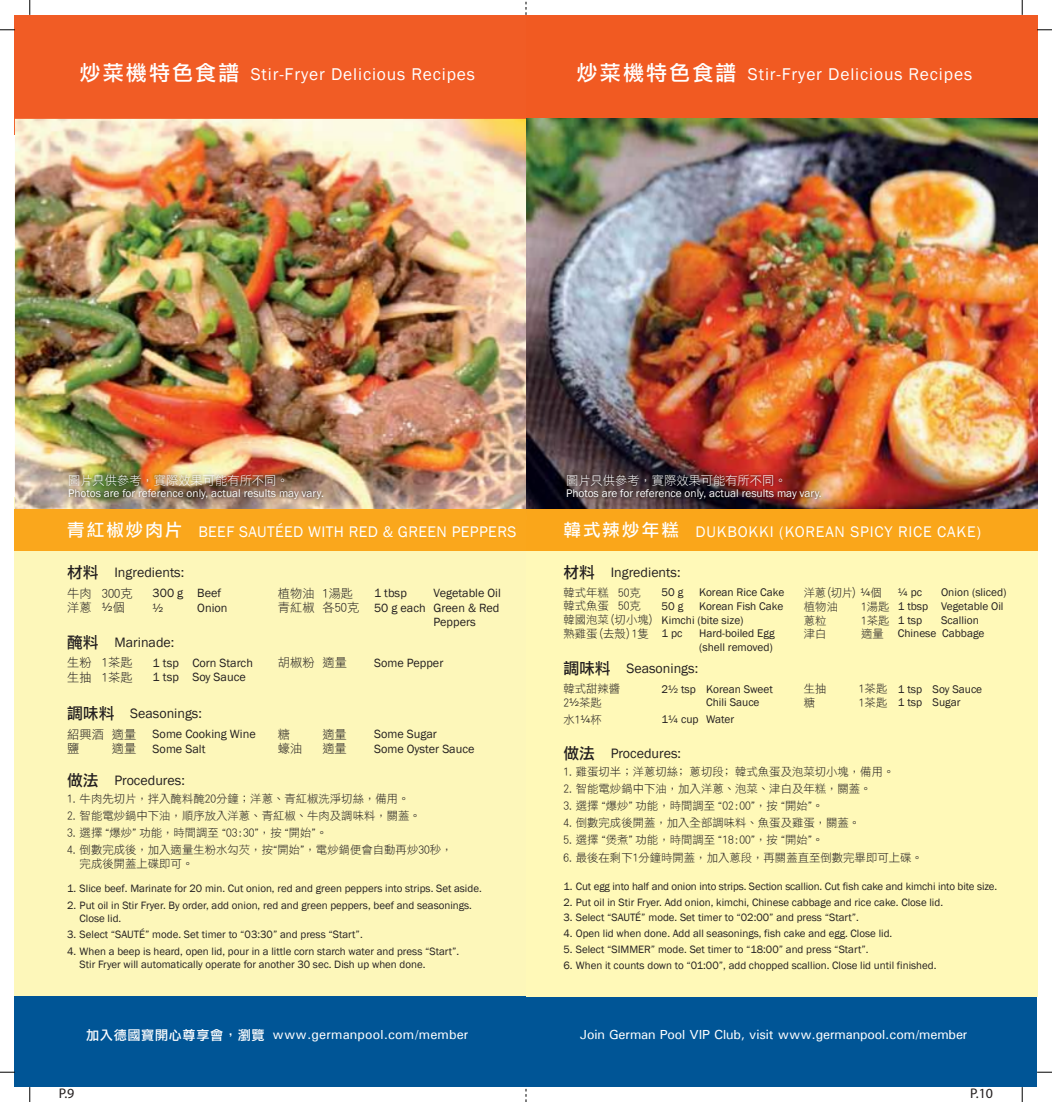
<style>
.page{position:relative;width:1052px;height:1102px;background:#fff}
.page>*{position:absolute;margin:0;border:0;box-sizing:border-box;transform-origin:0 0}
.t1{font:17.5px "Franklin Gothic";letter-spacing:.05em;color:#fff}
.t2{font:15.75px "Franklin Gothic";letter-spacing:.025em;color:#fff}
.t3{font:15.75px "Franklin Gothic";letter-spacing:.05em;color:#fff}
.t4{font:14px "Franklin Gothic";color:#231f20}
.t5{font:14px "Myriad";color:#231f20}
.t6{font:500 13.12px "Univers";letter-spacing:-.01em;color:#fff}
.t7{font:500 13.12px "Univers";letter-spacing:.01em;color:#fff}
.t8{font:12.25px/14.7px "Franklin Gothic";color:#231f20}
.t9{font:12.25px/14.7px "DF Li Hei W3 WIN BF";color:#231f20}
.t10{font:12.25px "DF Li Hei W3 WIN BF";color:#fff}
.t11{font:11.38px/13.7px "DF Li Hei W3 WIN BF";color:#231f20}
.t12{font:11.38px/13.7px "Franklin Gothic";color:#231f20}
.t13{font:11.38px "Franklin Gothic";color:#fff}
.t14{font:10.85px/13.1px "Franklin Gothic";color:#231f20}
.s1{font-family:"DF Li Hei Md WIN BF";font-size:21px}
.s2{font-family:"DF Li Hei Md WIN BF";font-size:17.5px}
.s3{font-family:"DF Li Hei Md WIN BF";font-size:15.75px}
.s4{font-family:"Franklin Gothic"}
.s5{font-family:"Franklin Gothic";font-size:10.85px}
.s6{font-family:"DF Li Hei Md WIN BF";font-weight:400}
</style>
<div class="page">
<div style="left:15px;top:497px;width:511px;height:499px;background:#fdf7ba"></div>
<div style="left:15px;top:996px;width:1022px;height:90px;background:#005596"></div>
<div style="left:526px;top:497px;width:511px;height:499px;background:#fff9b8"></div>
<div style="left:526px;top:15px;width:511px;height:119px;background:#f15a22"></div>
<img style="left:15px;top:119px;width:1022px;height:391px">
<div style="left:526px;top:510px;width:511px;height:41px;background:#faa61a"></div>
<div style="left:15px;top:15px;width:511px;height:119px;background:#f15c25"></div>
<div style="left:15px;top:510px;width:511px;height:41px;background:#faa71c"></div>
<svg style="left:0;top:29px;width:15px;height:1px"></svg>
<svg style="left:29px;top:0;width:1px;height:15px"></svg>
<svg style="left:29px;top:1086px;width:1px;height:15px"></svg>
<svg style="left:1022px;top:0;width:1px;height:15px"></svg>
<svg style="left:1022px;top:1086px;width:1px;height:15px"></svg>
<svg style="left:1037px;top:1071px;width:15px;height:1px"></svg>
<svg style="left:1037px;top:29px;width:15px;height:1px"></svg>
<svg style="left:0;top:1071px;width:15px;height:1px"></svg>
<img style="left:64px;top:469px;width:265px;height:36px">
<img style="left:561px;top:469px;width:265px;height:36px">
<h1 class="t1" style="left:80px;top:64px;width:397px"><span class="s1">炒菜機特色食譜</span> Stir-Fryer Delicious Recipes</h1>
<h1 class="t1" style="left:577px;top:64px;width:397px"><span class="s1">炒菜機特色食譜</span> Stir-Fryer Delicious Recipes</h1>
<p class="t10" style="left:68px;top:474px;width:222px">圖片只供參考，實際效果可能有所不同。</p>
<p class="t13" style="left:68px;top:486px;width:257px">Photos are for reference only, actual results may vary.</p>
<p class="t10" style="left:566px;top:474px;width:222px">圖片只供參考，實際效果可能有所不同。</p>
<p class="t13" style="left:566px;top:486px;width:257px">Photos are for reference only, actual results may vary.</p>
<h2 class="t2" style="left:67px;top:521px;width:451px"><span class="s2">青紅椒炒肉片</span> BEEF SAUTÉED WITH RED &amp; GREEN PEPPERS</h2>
<h2 class="t3" style="left:563px;top:521px;width:419px"><span class="s2">韓式辣炒年糕</span> DUKBOKKI (KOREAN SPICY RICE CAKE)</h2>
<p class="t4" style="left:67px;top:563px;width:119px"><span class="s3">材料</span> Ingredients:</p>
<p class="t9" style="left:67px;top:585px;width:67px">牛肉 300克洋蔥 <span class="s4">½</span>個</p>
<p class="t8" style="left:374px;top:585px;width:34px">1 tbsp</p>
<p class="t8" style="left:433px;top:585px;width:69px">Vegetable Oil</p>
<p class="t9" style="left:278px;top:585px;width:83px">植物油 1湯匙青紅椒 各50克</p>
<p class="t8" style="left:153px;top:585px;width:70px">300 g Beef ½</p>
<p class="t8" style="left:197px;top:600px;width:32px">Onion</p>
<p class="t8" style="left:374px;top:600px;width:127px">50 g each Green &amp; Red</p>
<p class="t8" style="left:433px;top:615px;width:44px">Peppers</p>
<p class="t4" style="left:67px;top:633px;width:109px"><span class="s3">醃料</span> Marinade:</p>
<p class="t8" style="left:153px;top:655px;width:102px">1 tsp Corn Starch</p>
<p class="t9" style="left:278px;top:655px;width:71px">胡椒粉 適量</p>
<p class="t8" style="left:153px;top:670px;width:95px">1 tsp Soy Sauce</p>
<p class="t9" style="left:67px;top:655px;width:67px">生粉 1茶匙生抽 1茶匙</p>
<p class="t4" style="left:67px;top:704px;width:136px"><span class="s3">調味料</span> Seasonings:</p>
<p class="t8" style="left:153px;top:726px;width:105px">Some Cooking Wine<br>Some Salt</p>
<p class="t9" style="left:67px;top:726px;width:71px">紹興酒 適量鹽</p>
<p class="t9" style="left:112px;top:741px;width:26px">適量</p>
<p class="t9" style="left:278px;top:726px;width:14px">糖</p>
<p class="t9" style="left:322px;top:726px;width:26px">適量</p>
<p class="t9" style="left:278px;top:741px;width:26px">蠔油</p>
<p class="t9" style="left:322px;top:741px;width:26px">適量</p>
<p class="t8" style="left:374px;top:655px;width:71px">Some Pepper</p>
<p class="t8" style="left:374px;top:726px;width:102px">Some Sugar<br>Some Oyster Sauce</p>
<p class="t4" style="left:67px;top:771px;width:119px"><span class="s3">做法</span> Procedures:</p>
<p class="t11" style="left:67px;top:791px;width:344px">1. 牛肉先切片，拌入醃料醃20分鐘；洋蔥、青紅椒洗淨切絲，備用。</p>
<p class="t11" style="left:67px;top:808px;width:355px">2. 智能電炒鍋中下油，順序放入洋蔥、青紅椒、牛肉及調味料，關蓋。</p>
<p class="t11" style="left:67px;top:825px;width:262px">3. 選擇 <span class="s5">“</span>爆炒<span class="s5">”</span> 功能，時間調至 <span class="s5">“</span>03:30<span class="s5">”</span>，按 <span class="s5">“</span>開始<span class="s5">”</span>。</p>
<p class="t11" style="left:80px;top:843px;width:374px;text-indent:-12px">4. 倒數完成後，加入適量生粉水勾芡，按<span class="s5">“</span>開始<span class="s5">”</span>，電炒鍋便會自動再炒30秒，完成後開蓋上碟即可。</p>
<p class="t4" style="left:563px;top:563px;width:119px"><span class="s3">材料</span> Ingredients:</p>
<p class="t11" style="left:563px;top:585px;width:92px">韓式年糕 50克韓式魚蛋 50克韓國泡菜(切小塊)熟雞蛋(去殼)1隻</p>
<p class="t12" style="left:661px;top:585px;width:23px">50 g</p>
<p class="t12" style="left:699px;top:585px;width:87px">Korean Rice Cake</p>
<p class="t12" style="left:661px;top:599px;width:23px">50 g</p>
<p class="t12" style="left:661px;top:599px;width:123px;text-indent:38px">Korean Fish Cake<br>Kimchi (bite size)<br>1 pc</p>
<p class="t12" style="left:699px;top:626px;width:77px">Hard-boiled Egg (shell removed)</p>
<p class="t4" style="left:563px;top:659px;width:136px"><span class="s3">調味料</span> Seasonings:</p>
<p class="t11" style="left:563px;top:681px;width:58px">韓式甜辣醬<br>2<span class="s4">½</span>茶匙</p>
<p class="t11" style="left:563px;top:712px;width:40px">水1<span class="s4">¼</span>杯</p>
<p class="t12" style="left:706px;top:682px;width:68px;text-indent:-45px">2½ tsp Korean Sweet<br>Chili Sauce</p>
<p class="t12" style="left:661px;top:713px;width:74px">1¼ cup Water</p>
<p class="t11" style="left:804px;top:586px;width:79px">洋蔥(切片) <span class="s4">¼</span>個植物油</p>
<p class="t11" style="left:861px;top:599px;width:30px">1湯匙</p>
<p class="t11" style="left:804px;top:613px;width:24px">蔥粒</p>
<p class="t11" style="left:861px;top:613px;width:30px">1茶匙</p>
<p class="t11" style="left:804px;top:626px;width:24px">津白</p>
<p class="t11" style="left:861px;top:626px;width:24px">適量</p>
<p class="t12" style="left:898px;top:585px;width:110px;text-indent:43px">Onion (sliced)<br>1 tbsp Vegetable Oil<br>1 tsp</p>
<p class="t12" style="left:898px;top:585px;width:26px">¼ pc</p>
<p class="t12" style="left:898px;top:613px;width:88px;text-indent:43px">Scallion<br>Chinese Cabbage</p>
<p class="t11" style="left:804px;top:681px;width:24px">生抽</p>
<p class="t11" style="left:859px;top:681px;width:30px">1茶匙</p>
<p class="t11" style="left:804px;top:695px;width:13px">糖</p>
<p class="t11" style="left:859px;top:695px;width:30px">1茶匙</p>
<p class="t12" style="left:898px;top:682px;width:86px">1 tsp Soy Sauce<br>1 tsp Sugar</p>
<p class="t4" style="left:563px;top:744px;width:119px"><span class="s3">做法</span> Procedures:</p>
<p class="t11" style="left:563px;top:764px;width:332px">1. 雞蛋切半；洋蔥切絲﹔蔥切段﹔韓式魚蛋及泡菜切小塊，備用。</p>
<p class="t11" style="left:563px;top:781px;width:310px">2. 智能電炒鍋中下油，加入洋蔥、泡菜、津白及年糕，關蓋。</p>
<p class="t11" style="left:563px;top:798px;width:262px">3. 選擇 <span class="s5">“</span>爆炒<span class="s5">”</span> 功能，時間調至 <span class="s5">“</span>02:00<span class="s5">”</span>，按 <span class="s5">“</span>開始<span class="s5">”</span>。</p>
<p class="t11" style="left:563px;top:815px;width:298px">4. 倒數完成後開蓋，加入全部調味料、魚蛋及雞蛋，關蓋。</p>
<p class="t11" style="left:563px;top:833px;width:262px">5. 選擇 <span class="s5">“</span>煲煮<span class="s5">”</span> 功能，時間調至 <span class="s5">“</span>18:00<span class="s5">”</span>，按 <span class="s5">“</span>開始<span class="s5">”</span>。</p>
<p class="t11" style="left:563px;top:850px;width:361px">6. 最後在剩下1分鐘時開蓋，加入蔥段，再關蓋直至倒數完畢即可上碟。</p>
<p class="t14" style="left:67px;top:881px;width:416px">1. Slice beef. Marinate for 20 min. Cut onion, red and green peppers into strips. Set aside.</p>
<p class="t14" style="left:80px;top:898px;width:394px;text-indent:-12px">2. Put oil in Stir Fryer. By order, add onion, red and green peppers, beef and seasonings.<br>Close lid.</p>
<p class="t14" style="left:67px;top:928px;width:297px">3. Select “SAUTÉ” mode. Set timer to “03:30” and press “Start”.</p>
<p class="t14" style="left:80px;top:944px;width:381px;text-indent:-12px">4. When a beep is heard, open lid, pour in a little corn starch water and press “Start”.<br>Stir Fryer will automatically operate for another 30 sec. Dish up when done.</p>
<p class="t14" style="left:563px;top:879px;width:435px">1. Cut egg into half and onion into strips. Section scallion. Cut fish cake and kimchi into bite size.</p>
<p class="t14" style="left:563px;top:895px;width:381px">2. Put oil in Stir Fryer. Add onion, kimchi, Chinese cabbage and rice cake. Close lid.</p>
<p class="t14" style="left:563px;top:911px;width:297px">3. Select “SAUTÉ” mode. Set timer to “02:00” and press “Start”.</p>
<p class="t14" style="left:563px;top:926px;width:330px">4. Open lid when done. Add all seasonings, fish cake and egg. Close lid.</p>
<p class="t14" style="left:563px;top:942px;width:307px">5. Select “SIMMER” mode. Set timer to “18:00” and press “Start”.</p>
<p class="t14" style="left:563px;top:958px;width:374px">6. When it counts down to “01:00”, add chopped scallion. Close lid until finished.</p>
<p class="t7" style="left:86px;top:1025px;width:384px"><span class="s6">加入德國寶開心尊享會，瀏覽</span> www.germanpool.com/member</p>
<p class="t6" style="left:580px;top:1025px;width:389px">Join German Pool VIP Club, visit www.germanpool.com/member</p>
<p class="t5" style="left:59px;top:1086px;width:17px">P.9</p>
<p class="t5" style="left:970px;top:1086px;width:24px">P.10</p>
</div>
